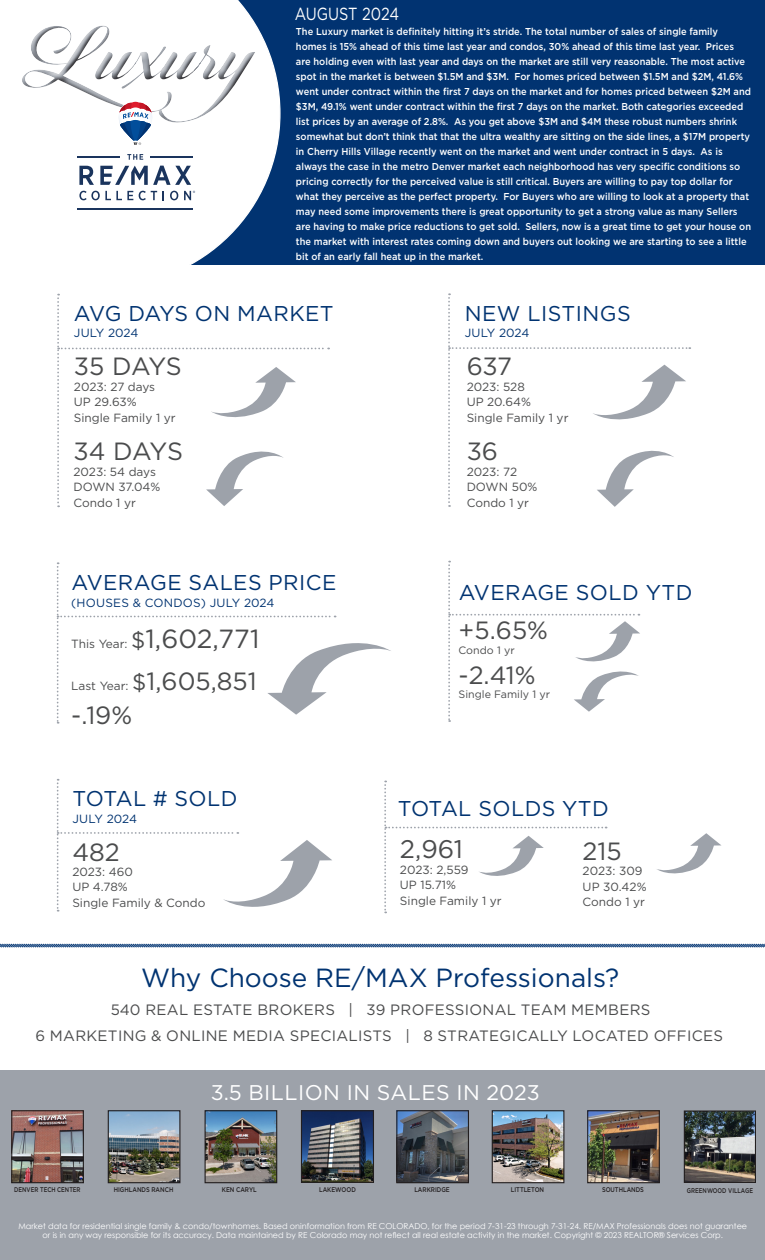
<style>
.page{position:relative;width:765px;height:1260px;background:#fff}
.page>*{position:absolute;margin:0;border:0;box-sizing:border-box;transform-origin:0 0}
.t1{font:26.25px "Gotham Pro";color:#013371}
.t2{font:25.38px "Gotham Pro";color:#4b4c4d}
.t3{font:25px "Gotham Pro";letter-spacing:-.005em;color:#4b4c4d}
.t4{font:21.38px "Gotham Pro";letter-spacing:.02em;color:#013371}
.t5{font:21.25px "Gotham Pro";letter-spacing:.02em;color:#fff}
.t6{font:17.5px "Gotham Pro";letter-spacing:-.005em;color:#fff;scale:.83 1}
.t7{font:15px "Gotham Pro";letter-spacing:.02em;color:#4b4c4d}
.t8{font:11.88px "Gotham Pro";color:#4b4c4d}
.t9{font:11.88px "Gotham Pro";letter-spacing:.01em;color:#013371}
.t10{font:10.75px "Gotham Pro";color:#4b4c4d}
.t11{font:500 10px/15px "Gotham Pro";color:#fff;scale:.93 1}
.t12{font:8.12px "Century Gothic";color:#fff}
.t13{font:500 6.75px "Gotham Pro";color:#231f20;scale:.85 1}
.t14{font:500 6.75px "Gotham Pro";color:#231f20;scale:.81 1}
.s1{font-size:22.5px}
.s2{font-size:26.25px}
.s3{font-size:25px}
</style>
<div class="page">
<div style="left:94px;top:0;width:671px;height:265px;background:#013371"></div>
<svg style="left:77px;top:0;width:204px;height:265px"></svg>
<div style="left:0;top:1070px;width:765px;height:190px;background:#9da2aa"></div>
<svg style="left:0;top:943px;width:765px;height:5px;background:#819ab8"></svg>
<svg style="left:57px;top:779px;width:275px;height:133px"></svg>
<img style="left:207px;top:1112px;width:68px;height:69px">
<div style="left:205px;top:1110px;width:72px;height:73px;border:1px solid #231f20"></div>
<img style="left:110px;top:1112px;width:68px;height:69px">
<div style="left:108px;top:1110px;width:72px;height:73px;border:1px solid #231f20"></div>
<img style="left:13px;top:1112px;width:69px;height:69px">
<div style="left:11px;top:1110px;width:73px;height:73px;border:1px solid #231f20"></div>
<img style="left:686px;top:1113px;width:68px;height:68px">
<div style="left:684px;top:1111px;width:72px;height:72px;border:1px solid #231f20"></div>
<img style="left:303px;top:1112px;width:69px;height:69px">
<div style="left:301px;top:1110px;width:73px;height:73px;border:1px solid #231f20"></div>
<img style="left:398px;top:1112px;width:69px;height:69px">
<div style="left:396px;top:1110px;width:73px;height:73px;border:1px solid #231f20"></div>
<img style="left:494px;top:1112px;width:68px;height:69px">
<div style="left:492px;top:1110px;width:72px;height:73px;border:1px solid #231f20"></div>
<img style="left:589px;top:1112px;width:69px;height:69px">
<div style="left:587px;top:1110px;width:73px;height:73px;border:1px solid #231f20"></div>
<hr style="left:77px;top:208px;width:116px;height:1px;background:#1a345d">
<hr style="left:77px;top:156px;width:43px;height:1px;background:#1a345d">
<hr style="left:150px;top:156px;width:43px;height:1px;background:#1a345d">
<svg style="left:127px;top:154px;width:16px;height:6px"></svg>
<svg style="left:79px;top:166px;width:15px;height:19px"></svg>
<svg style="left:100px;top:166px;width:91px;height:19px;background:#a4aebe"></svg>
<svg style="left:79px;top:191px;width:54px;height:9px"></svg>
<svg style="left:139px;top:191px;width:18px;height:9px"></svg>
<svg style="left:170px;top:191px;width:8px;height:9px"></svg>
<svg style="left:184px;top:191px;width:11px;height:9px"></svg>
<svg style="left:22px;top:25px;width:233px;height:120px"></svg>
<svg style="left:384px;top:781px;width:223px;height:132px"></svg>
<svg style="left:448px;top:561px;width:192px;height:161px"></svg>
<svg style="left:57px;top:562px;width:334px;height:162px"></svg>
<svg style="left:448px;top:293px;width:242px;height:214px"></svg>
<svg style="left:57px;top:294px;width:272px;height:213px"></svg>
<svg style="left:657px;top:833px;width:65px;height:41px"></svg>
<p class="t6" style="left:295px;top:4px;width:127px">AUGUST 2024</p>
<p class="t11" style="left:296px;top:24px;width:491px">The Luxury market is definitely hitting it’s stride. The total number of sales of single family homes is 15% ahead of this time last year and condos, 30% ahead of this time last year. Prices are holding even with last year and days on the market are still very reasonable. The most active spot in the market is between $1.5M and $3M. For homes priced between $1.5M and $2M, 41.6% went under contract within the first 7 days on the market and for homes priced between $2M and $3M, 49.1% went under contract within the first 7 days on the market. Both categories exceeded list prices by an average of 2.8%. As you get above $3M and $4M these robust numbers shrink somewhat but don’t think that that the ultra wealthy are sitting on the side lines, a $17M property in Cherry Hills Village recently went on the market and went under contract in 5 days. As is always the case in the metro Denver market each neighborhood has very specific conditions so pricing correctly for the perceived value is still critical. Buyers are willing to pay top dollar for what they perceive as the perfect property. For Buyers who are willing to look at a property that may need some improvements there is great opportunity to get a strong value as many Sellers are having to make price reductions to get sold. Sellers, now is a great time to get your house on the market with interest rates coming down and buyers out looking we are starting to see a little bit of an early fall heat up in the market.</p>
<p class="t4" style="left:74px;top:301px;width:261px">AVG DAYS ON MARKET</p>
<p class="t9" style="left:74px;top:327px;width:66px">JULY 2024</p>
<p class="t3" style="left:74px;top:353px;width:110px">35 DAYS</p>
<p class="t8" style="left:74px;top:380px;width:83px">2023: 27 days</p>
<p class="t8" style="left:74px;top:395px;width:64px">UP 29.63%</p>
<p class="t8" style="left:74px;top:411px;width:103px">Single Family 1 yr</p>
<p class="t3" style="left:73px;top:438px;width:111px">34 DAYS</p>
<p class="t8" style="left:73px;top:465px;width:84px">2023: 54 days</p>
<p class="t8" style="left:73px;top:481px;width:88px">DOWN 37.04%</p>
<p class="t8" style="left:73px;top:496px;width:64px">Condo 1 yr</p>
<p class="t4" style="left:72px;top:571px;width:266px">AVERAGE SALES PRICE</p>
<p class="t9" style="left:71px;top:596px;width:205px">(HOUSES &amp; CONDOS) JULY 2024</p>
<p class="t8" style="left:71px;top:638px;width:190px">This Year: <span class="s1">$</span><span class="s2">1,602,771</span></p>
<p class="t8" style="left:71px;top:679px;width:187px">Last Year: <span class="s1">$</span><span class="s3">1,605,851</span></p>
<p class="t3" style="left:71px;top:702px;width:62px">-.19%</p>
<p class="t4" style="left:73px;top:787px;width:167px">TOTAL # SOLD</p>
<p class="t9" style="left:72px;top:812px;width:66px">JULY 2024</p>
<p class="t3" style="left:72px;top:838px;width:49px">482</p>
<p class="t8" style="left:72px;top:865px;width:62px">2023: 460</p>
<p class="t8" style="left:72px;top:881px;width:57px">UP 4.78%</p>
<p class="t8" style="left:72px;top:896px;width:135px">Single Family &amp; Condo</p>
<p class="t4" style="left:465px;top:301px;width:167px">NEW LISTINGS</p>
<p class="t9" style="left:465px;top:327px;width:66px">JULY 2024</p>
<p class="t3" style="left:467px;top:353px;width:47px">637</p>
<p class="t8" style="left:467px;top:380px;width:60px">2023: 528</p>
<p class="t8" style="left:467px;top:396px;width:66px">UP 20.64%</p>
<p class="t8" style="left:467px;top:411px;width:103px">Single Family 1 yr</p>
<p class="t3" style="left:467px;top:438px;width:33px">36</p>
<p class="t8" style="left:467px;top:465px;width:52px">2023: 72</p>
<p class="t8" style="left:467px;top:480px;width:72px">DOWN 50%</p>
<p class="t8" style="left:467px;top:496px;width:64px">Condo 1 yr</p>
<p class="t4" style="left:459px;top:580px;width:235px">AVERAGE SOLD YTD</p>
<p class="t3" style="left:459px;top:617px;width:91px">+5.65%</p>
<p class="t10" style="left:459px;top:644px;width:58px">Condo 1 yr</p>
<p class="t3" style="left:459px;top:661px;width:79px">-2.41%</p>
<p class="t10" style="left:459px;top:688px;width:93px">Single Family 1 yr</p>
<p class="t4" style="left:398px;top:796px;width:213px">TOTAL SOLDS YTD</p>
<p class="t2" style="left:400px;top:835px;width:65px">2,961</p>
<p class="t8" style="left:400px;top:863px;width:70px">2023: 2,559</p>
<p class="t8" style="left:400px;top:879px;width:58px">UP 15.71%</p>
<p class="t8" style="left:400px;top:894px;width:103px">Single Family 1 yr</p>
<p class="t3" style="left:583px;top:837px;width:41px">215</p>
<p class="t8" style="left:583px;top:865px;width:61px">2023: 309</p>
<p class="t8" style="left:583px;top:880px;width:65px">UP 30.42%</p>
<p class="t8" style="left:583px;top:895px;width:64px">Condo 1 yr</p>
<p class="t1" style="left:141px;top:963px;width:480px">Why Choose RE/MAX Professionals?</p>
<p class="t7" style="left:111px;top:1002px;width:541px">540 REAL ESTATE BROKERS | 39 PROFESSIONAL TEAM MEMBERS</p>
<p class="t7" style="left:36px;top:1028px;width:689px">6 MARKETING &amp; ONLINE MEDIA SPECIALISTS | 8 STRATEGICALLY LOCATED OFFICES</p>
<p class="t5" style="left:211px;top:1080px;width:331px">3.5 BILLION IN SALES IN 2023</p>
<p class="t14" style="left:14px;top:1186px;width:83px">DENVER TECH CENTER</p>
<p class="t13" style="left:114px;top:1186px;width:72px">HIGHLANDS RANCH</p>
<p class="t13" style="left:222px;top:1186px;width:43px">KEN CARYL</p>
<p class="t13" style="left:319px;top:1186px;width:45px">LAKEWOOD</p>
<p class="t13" style="left:414px;top:1186px;width:43px">LARKRIDGE</p>
<p class="t13" style="left:511px;top:1186px;width:41px">LITTLETON</p>
<p class="t13" style="left:602px;top:1186px;width:51px">SOUTHLANDS</p>
<p class="t14" style="left:687px;top:1186px;width:83px">GREENWOOD VILLAGE</p>
<p class="t12" style="left:18px;top:1220px;width:730px">Market data for residential single family &amp; condo/townhomes. Based oninformation from RE COLORADO, for the period 7-31-23 through 7-31-24. RE/MAX Professionals does not guarantee</p>
<p class="t12" style="left:43px;top:1230px;width:682px">or is in any way responsible for its accuracy. Data maintained by RE Colorado may not reflect all real estate activity in the market. Copyright © 2023 REALTOR® Services Corp.</p>
</div>
